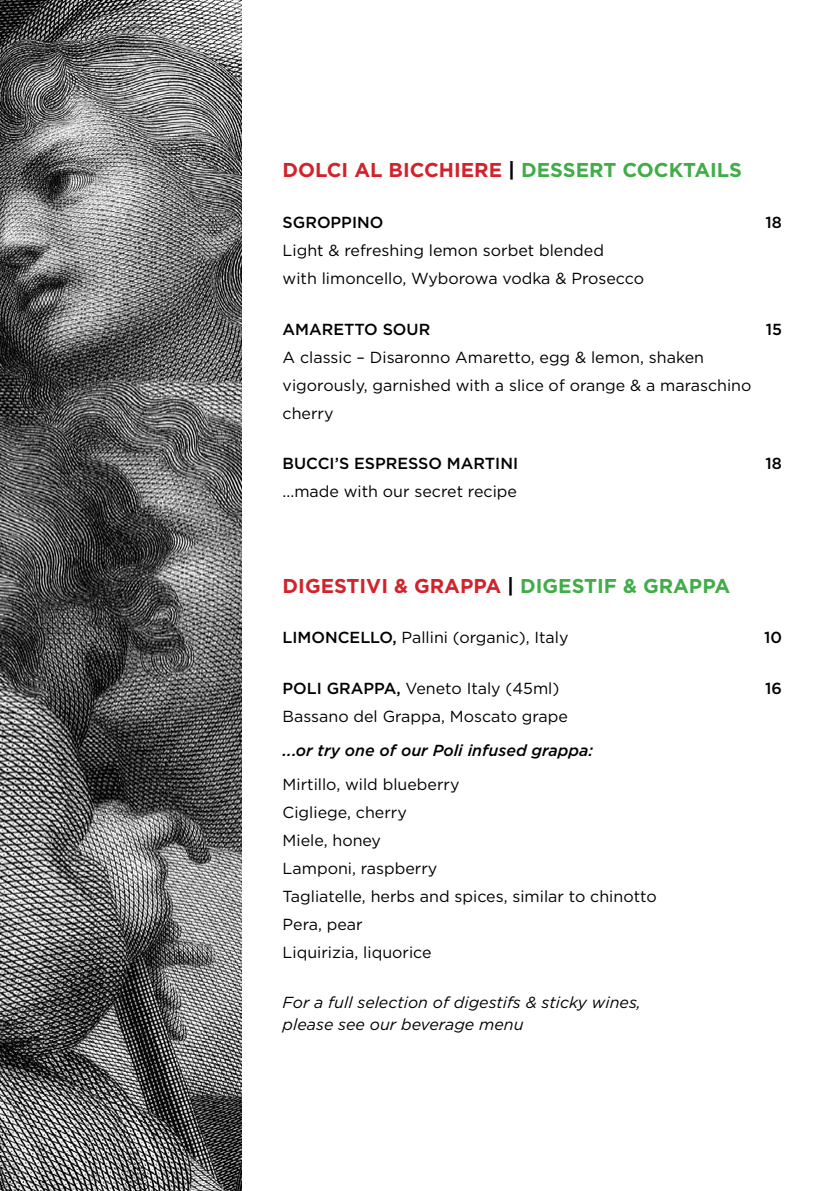
<style>
.page{position:relative;width:840px;height:1191px;background:#fff}
.page>*{position:absolute;margin:0;border:0;box-sizing:border-box;transform-origin:0 0}
.t1{font:700 20px "Gotham";color:#d2232a}
.t2{font:16px/28px "Gotham";color:#000}
.t3{font:italic 16px/22px "Gotham";color:#000}
.t4{font:500 16px "Gotham";color:#000}
.t5{font:italic 500 16px "Gotham";color:#000}
.s1{color:#000}
.s2{color:#41ad49}
.s3{font-weight:500}
</style>
<div class="page">
<img style="left:0;top:0;width:241px;height:1191px">
<p class="t1" style="left:282px;top:159px;width:460px">DOLCI AL BICCHIERE <span class="s1">|</span> <span class="s2">DESSERT COCKTAILS</span></p>
<p class="t4" style="left:282px;top:213px;width:102px">SGROPPINO</p>
<p class="t4" style="left:765px;top:213px;width:18px">18</p>
<p class="t2" style="left:282px;top:236px;width:363px">Light &amp; refreshing lemon sorbet blended<br>with limoncello, Wyborowa vodka &amp; Prosecco</p>
<p class="t4" style="left:282px;top:320px;width:149px">AMARETTO SOUR</p>
<p class="t4" style="left:765px;top:320px;width:18px">15</p>
<p class="t2" style="left:282px;top:343px;width:470px">A classic – Disaronno Amaretto, egg &amp; lemon, shaken vigorously, garnished with a slice of orange &amp; a maraschino cherry</p>
<p class="t4" style="left:282px;top:454px;width:237px">BUCCI’S ESPRESSO MARTINI</p>
<p class="t4" style="left:765px;top:454px;width:18px">18</p>
<p class="t2" style="left:282px;top:477px;width:236px">...made with our secret recipe</p>
<p class="t1" style="left:282px;top:574px;width:449px">DIGESTIVI &amp; GRAPPA <span class="s1">|</span> <span class="s2">DIGESTIF &amp; GRAPPA</span></p>
<p class="t2" style="left:282px;top:623px;width:287px"><span class="s3">LIMONCELLO,</span> Pallini (organic), Italy</p>
<p class="t4" style="left:763px;top:628px;width:19px">10</p>
<p class="t2" style="left:282px;top:674px;width:278px"><span class="s3">POLI GRAPPA,</span> Veneto Italy (45ml)</p>
<p class="t4" style="left:764px;top:679px;width:18px">16</p>
<p class="t2" style="left:282px;top:702px;width:287px">Bassano del Grappa, Moscato grape</p>
<p class="t5" style="left:282px;top:741px;width:312px">...or try one of our Poli infused grappa:</p>
<p class="t2" style="left:282px;top:770px;width:375px">Mirtillo, wild blueberry<br>Cigliege, cherry<br>Miele, honey<br>Lamponi, raspberry<br>Tagliatelle, herbs and spices, similar to chinotto<br>Pera, pear<br>Liquirizia, liquorice</p>
<p class="t3" style="left:282px;top:991px;width:360px">For a full selection of digestifs &amp; sticky wines, please see our beverage menu</p>
</div>
